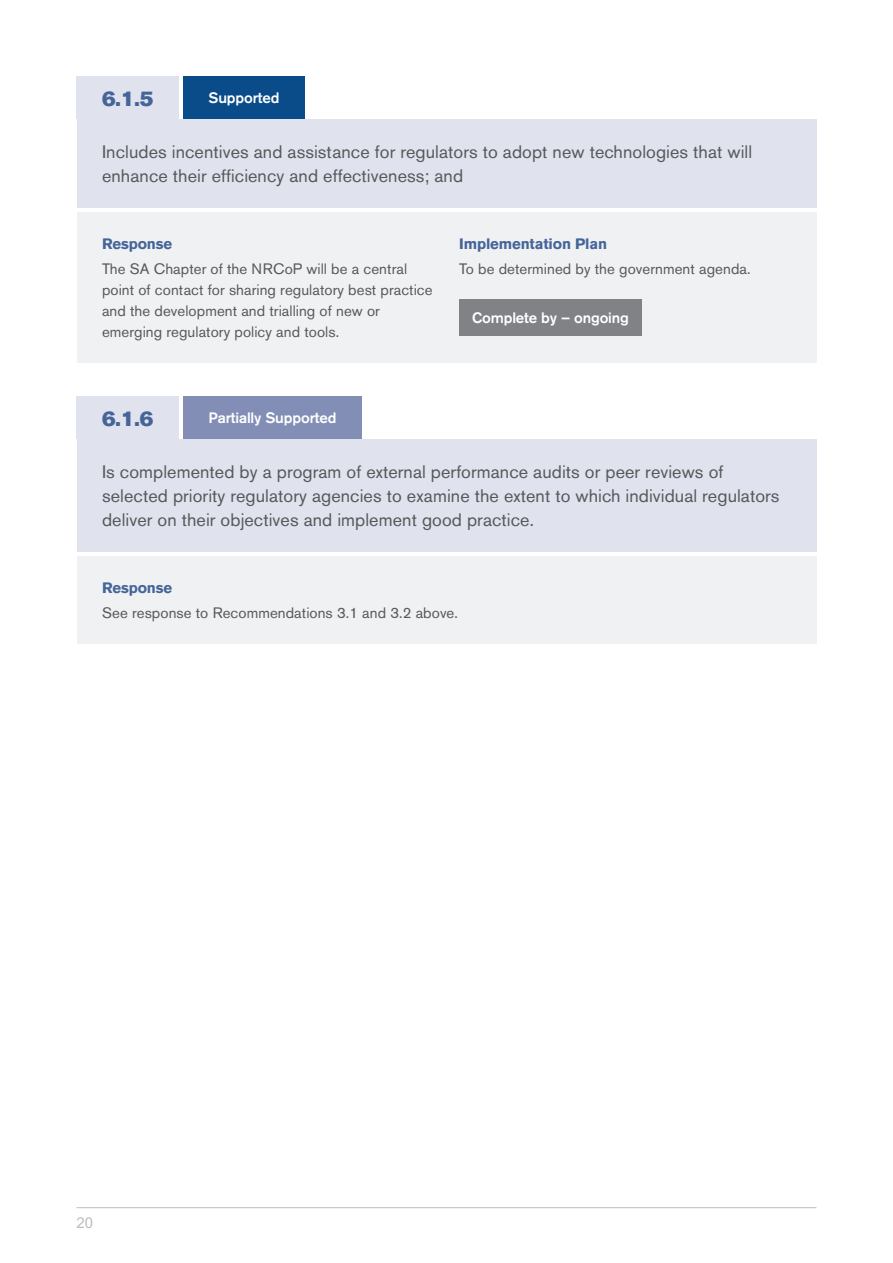
<style>
.page{position:relative;width:893px;height:1263px;background:#fff}
.page>*{position:absolute;margin:0;border:0;box-sizing:border-box;transform-origin:0 0}
.Sub_Sub_Heading{font:21px "Akzidenz Grotesk Std Super";color:#456499}
.Body_Text{font:18px/24px "Akzidenz Grotesk Std";letter-spacing:.005em;color:#57585a}
.Table_Body_Text{font:15px/21px "Akzidenz Grotesk Std";letter-spacing:.005em;color:#57585a}
.Table_Heading{font:500 15px "Akzidenz Grotesk Std";letter-spacing:-.01em;color:#fff}
.Table_Paragraph_Head{font:700 15px "Akzidenz Grotesk Std";letter-spacing:-.01em;color:#456499}
.t1{font:15px "Arial";color:#bcbdc0}
</style>
<div class="page">
<hr style="left:77px;top:1207px;width:739px;height:1px;background:#bcbdc0">
<div style="left:77px;top:556px;width:739px;height:87px;background:#f0f1f2"></div>
<div style="left:77px;top:439px;width:739px;height:112px;background:#e0e2ed"></div>
<div style="left:77px;top:396px;width:102px;height:43px;background:#e0e2ed"></div>
<div style="left:183px;top:396px;width:179px;height:43px;background:#838eb7"></div>
<div style="left:77px;top:212px;width:739px;height:150px;background:#f0f1f2"></div>
<div style="left:77px;top:119px;width:739px;height:89px;background:#e0e2ed"></div>
<div style="left:77px;top:77px;width:102px;height:42px;background:#e0e2ed"></div>
<div style="left:183px;top:77px;width:122px;height:42px;background:#094c89"></div>
<div style="left:459px;top:299px;width:183px;height:37px;background:#808285"></div>
<p class="Sub_Sub_Heading" style="left:102px;top:86px;width:53px">6.1.5</p>
<p class="Table_Heading" style="left:209px;top:89px;width:72px">Supported</p>
<p class="Body_Text" style="left:102px;top:140px;width:652px">Includes incentives and assistance for regulators to adopt new technologies that will enhance their efficiency and effectiveness; and</p>
<p class="Table_Paragraph_Head" style="left:102px;top:235px;width:72px">Response</p>
<p class="Table_Body_Text" style="left:102px;top:258px;width:332px">The SA Chapter of the NRCoP will be a central point of contact for sharing regulatory best practice and the development and trialling of new or emerging regulatory policy and tools.</p>
<p class="Table_Paragraph_Head" style="left:459px;top:235px;width:149px">Implementation Plan</p>
<p class="Table_Body_Text" style="left:459px;top:258px;width:293px">To be determined by the government agenda.</p>
<p class="Table_Heading" style="left:472px;top:309px;width:158px">Complete by – ongoing</p>
<p class="Sub_Sub_Heading" style="left:102px;top:406px;width:53px">6.1.6</p>
<p class="Table_Heading" style="left:209px;top:409px;width:129px">Partially Supported</p>
<p class="Body_Text" style="left:102px;top:460px;width:679px">Is complemented by a program of external performance audits or peer reviews of selected priority regulatory agencies to examine the extent to which individual regulators deliver on their objectives and implement good practice.</p>
<p class="Table_Paragraph_Head" style="left:102px;top:579px;width:72px">Response</p>
<p class="Table_Body_Text" style="left:102px;top:602px;width:357px">See response to Recommendations 3.1 and 3.2 above.</p>
<p class="t1" style="left:77px;top:1212px;width:18px">20</p>
</div>
